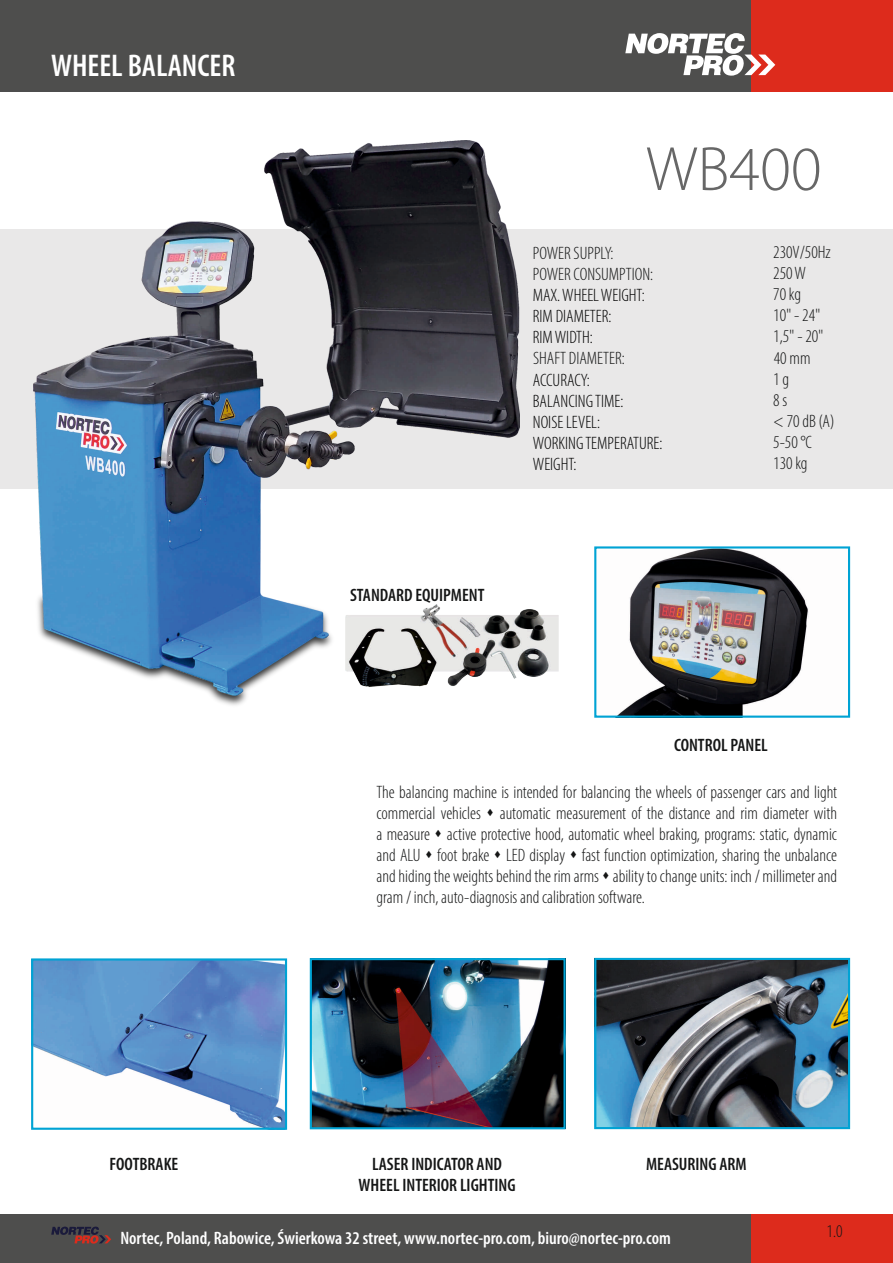
<style>
.page{position:relative;width:893px;height:1263px;background:#fff}
.page>*{position:absolute;margin:0;border:0;box-sizing:border-box;transform-origin:0 0}
.t1{font:300 63px "Myriad Pro";color:#676767}
.t2{font:600 condensed 31.5px "Myriad Pro";color:#fff}
.t3{font:300 condensed 18px/21.1px "Myriad Pro";color:#151616}
.t4{font:300 condensed 18px/21.1px "Myriad Pro";color:#000}
.t5{font:600 condensed 18px/21.6px "Myriad Pro";color:#151616;text-align:center}
.t6{font:600 condensed 18px "Myriad Pro";color:#fff}
</style>
<div class="page">
<div style="left:0;top:0;width:766px;height:92px;background:#4e4e4d"></div>
<div style="left:751px;top:0;width:142px;height:92px;background:#dd2b1c"></div>
<svg style="left:625px;top:33px;width:150px;height:43px"></svg>
<div style="left:0;top:1214px;width:751px;height:49px;background:#4e4e4d"></div>
<div style="left:751px;top:1214px;width:142px;height:49px;background:#dd2b1c"></div>
<svg style="left:51px;top:1226px;width:60px;height:18px"></svg>
<div style="left:0;top:229px;width:893px;height:259px;background:#e9e8e8"></div>
<img style="left:520px;top:609px;width:38px;height:68px">
<img style="left:34px;top:961px;width:250px;height:166px">
<img style="left:313px;top:961px;width:250px;height:165px">
<img style="left:597px;top:961px;width:250px;height:165px">
<div style="left:31px;top:958px;width:256px;height:172px;border:2px solid #00a3d4"></div>
<div style="left:310px;top:958px;width:256px;height:171px;border:2px solid #00a3d4"></div>
<div style="left:594px;top:958px;width:256px;height:171px;border:2px solid #00a3d4"></div>
<img style="left:212px;top:696px;width:35px;height:9px">
<img style="left:34px;top:141px;width:486px;height:555px">
<img style="left:618px;top:549px;width:191px;height:166px">
<div style="left:594px;top:546px;width:256px;height:172px;border:2px solid #00a3d4"></div>
<h2 class="t2" style="left:51px;top:52px;width:186px">WHEEL BALANCER</h2>
<h1 class="t1" style="left:646px;top:143px;width:177px">WB400</h1>
<p class="t5" style="left:350px;top:585px;width:136px">STANDARD EQUIPMENT</p>
<p class="t3" style="left:773px;top:243px;width:59px">230V/50Hz<br>250 W<br>70 kg<br>10" - 24"<br>1,5" - 20"</p>
<p class="t3" style="left:773px;top:370px;width:63px">1 g<br>8 s<br>&lt; 70 dB (A)<br>5-50 °C<br>130 kg</p>
<p class="t3" style="left:533px;top:244px;width:122px">POWER SUPPLY:<br>POWER CONSUMPTION:</p>
<p class="t4" style="left:533px;top:286px;width:113px">MAX. WHEEL WEIGHT:<br>RIM DIAMETER:<br>RIM WIDTH:</p>
<p class="t4" style="left:533px;top:370px;width:131px">ACCURACY:<br>BALANCING TIME:<br>NOISE LEVEL:<br>WORKING TEMPERATURE:<br>WEIGHT:</p>
<p class="t3" style="left:533px;top:349px;width:93px">SHAFT DIAMETER:</p>
<p class="t3" style="left:774px;top:349px;width:38px">40 mm</p>
<p class="t5" style="left:674px;top:735px;width:95px">CONTROL PANEL</p>
<p class="t3" style="left:377px;top:782px;width:462px;text-align:justify">The balancing machine is intended for balancing the wheels of passenger cars and light commercial vehicles ▲ automatic measurement of the distance and rim diameter with a measure ▲ active protective hood, automatic wheel braking, programs: static, dynamic and ALU ▲ foot brake ▲ LED display ▲ fast function optimization, sharing the unbalance and hiding the weights behind the rim arms ▲ ability to change units: inch / millimeter and gram / inch, auto-diagnosis and calibration software.</p>
<p class="t5" style="left:110px;top:1154px;width:70px">FOOTBRAKE</p>
<p class="t5" style="left:359px;top:1154px;width:159px">LASER INDICATOR AND<br>WHEEL INTERIOR LIGHTING</p>
<p class="t5" style="left:646px;top:1154px;width:102px">MEASURING ARM</p>
<p class="t6" style="left:120px;top:1230px;width:552px">Nortec, Poland, Rabowice, Świerkowa 32 street, www.nortec-pro.com, biuro@nortec-pro.com</p>
<p class="t3" style="left:827px;top:1222px;width:18px">1.0</p>
</div>
